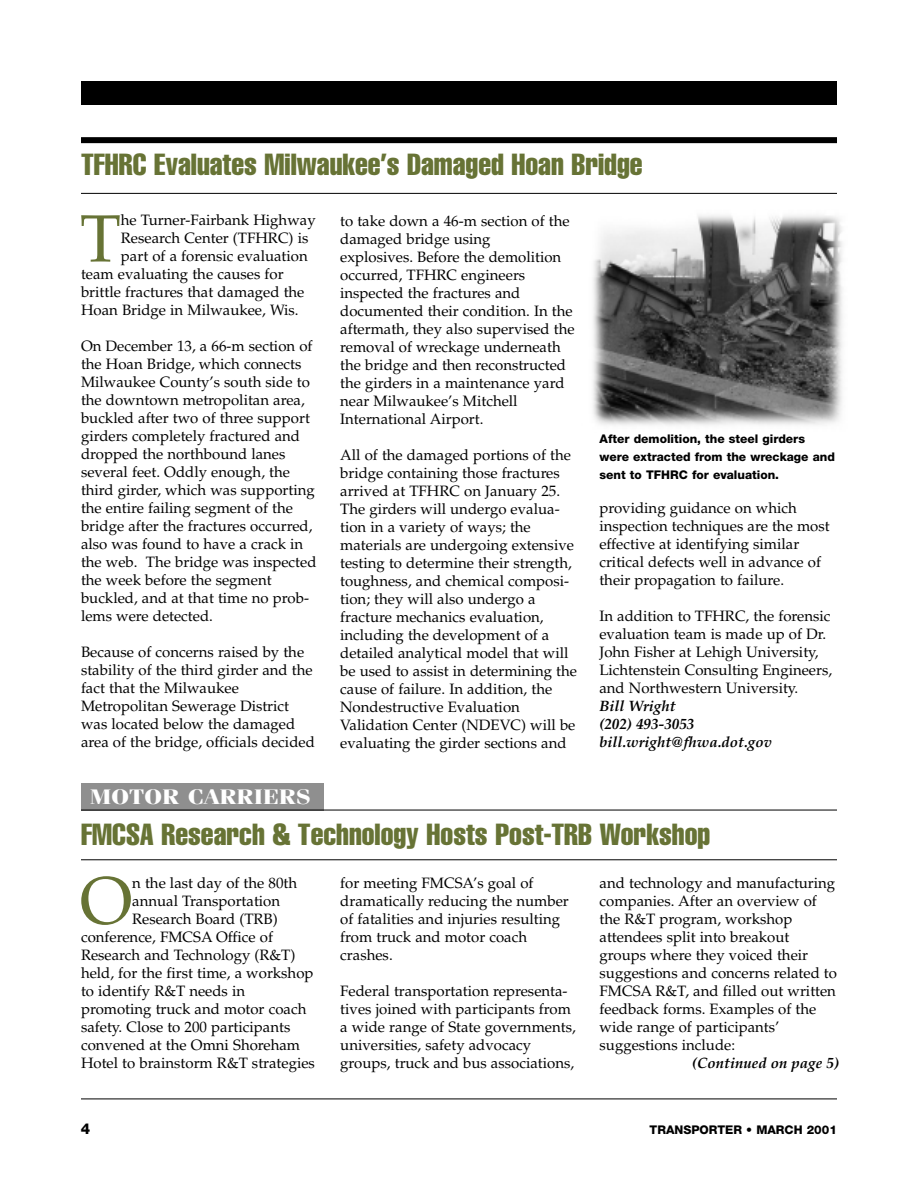
<style>
.page{position:relative;width:918px;height:1188px;background:#fff}
.page>*{position:absolute;margin:0;border:0;box-sizing:border-box;transform-origin:0 0}
.t1{font:66.9px "Palatino";color:#677335}
.t2{font:extra-condensed 30px "Helvetica";color:#677335}
.t3{font:700 21px "Fenice";letter-spacing:.005em;color:#fff;scale:1.2 1}
.t4{font:15px/18px "Palatino";color:#000}
.t5{font:italic 700 15px/18px "Palatino";color:#000}
.t6{font:800 15px "Helvetica Neue";color:#000}
.t7{font:800 12px/18px "Helvetica Neue";color:#000}
</style>
<div class="page">
<img style="left:593px;top:215px;width:250px;height:211px">
<hr style="left:81px;top:1099px;width:756px;height:1px;background:#000">
<div style="left:81px;top:81px;width:756px;height:24px;background:#000"></div>
<div style="left:81px;top:137px;width:756px;height:6px;background:#000"></div>
<hr style="left:81px;top:193px;width:756px;height:1px;background:#000">
<div style="left:81px;top:783px;width:242px;height:27px;background:#8f8f8f"></div>
<hr style="left:81px;top:810px;width:756px;height:1px;background:#000">
<hr style="left:81px;top:859px;width:756px;height:1px;background:#000">
<h2 class="t2" style="left:81px;top:154px;width:563px">TFHRC Evaluates Milwaukee’s Damaged Hoan Bridge</h2>
<h1 class="t1" style="left:80px;top:212px;width:42px">T</h1>
<p class="t4" style="left:121px;top:213px;width:196px">he Turner-Fairbank Highway</p>
<p class="t4" style="left:121px;top:231px;width:189px">Research Center (TFHRC) is</p>
<p class="t4" style="left:121px;top:249px;width:188px">part of a forensic evaluation</p>
<p class="t4" style="left:81px;top:267px;width:204px">team evaluating the causes for</p>
<p class="t4" style="left:81px;top:285px;width:225px">brittle fractures that damaged the</p>
<p class="t4" style="left:81px;top:303px;width:219px">Hoan Bridge in Milwaukee, Wis.</p>
<p class="t4" style="left:81px;top:339px;width:237px">On December 13, a 66-m section of the Hoan Bridge, which connects<br>Milwaukee County’s south side to the downtown metropolitan area, buckled after two of three support girders completely fractured and dropped the northbound lanes several feet. Oddly enough, the third girder, which was supporting the entire failing segment of the bridge after the fractures occurred, also was found to have a crack in the web. The bridge was inspected the week before the segment buckled, and at that time no prob&shy;lems were detected.</p>
<p class="t4" style="left:81px;top:645px;width:235px">Because of concerns raised by the stability of the third girder and the fact that the Milwaukee<br>Metropolitan Sewerage District was located below the damaged area of the bridge, officials decided</p>
<p class="t4" style="left:340px;top:213px;width:236px">to take down a 46-m section of the damaged bridge using<br>explosives. Before the demolition occurred, TFHRC engineers inspected the fractures and documented their condition. In the aftermath, they also supervised the removal of wreckage underneath the bridge and then reconstructed the girders in a maintenance yard near Milwaukee’s Mitchell<br>International Airport.</p>
<p class="t4" style="left:340px;top:447px;width:238px">All of the damaged portions of the bridge containing those fractures arrived at TFHRC on January 25.<br>The girders will undergo evalua&shy;tion in a variety of ways; the materials are undergoing extensive testing to determine their strength, toughness, and chemical composi&shy;tion; they will also undergo a fracture mechanics evaluation, including the development of a detailed analytical model that will be used to assist in determining the cause of failure. In addition, the Nondestructive Evaluation Validation Center (NDEVC) will be evaluating the girder sections and</p>
<p class="t7" style="left:600px;top:431px;width:237px">After demolition, the steel girders were extracted from the wreckage and sent to TFHRC for evaluation.</p>
<p class="t4" style="left:599px;top:501px;width:232px">providing guidance on which inspection techniques are the most effective at identifying similar critical defects well in advance of their propagation to failure.</p>
<p class="t4" style="left:599px;top:609px;width:234px">In addition to TFHRC, the forensic evaluation team is made up of Dr.<br>John Fisher at Lehigh University, Lichtenstein Consulting Engineers, and Northwestern University.</p>
<p class="t5" style="left:599px;top:699px;width:174px">Bill Wright<br>(202) 493-3053 bill.wright@fhwa.dot.gov</p>
<h3 class="t3" style="left:90px;top:790px;width:185px">MOTOR CARRIERS</h3>
<h2 class="t2" style="left:81px;top:824px;width:631px">FMCSA Research &amp; Technology Hosts Post-TRB Workshop</h2>
<h1 class="t1" style="left:80px;top:875px;width:54px">O</h1>
<p class="t4" style="left:132px;top:875px;width:166px">n the last day of the 80th</p>
<p class="t4" style="left:600px;top:875px;width:239px">and technology and manufacturing companies. After an overview of the R&amp;T program, workshop attendees split into breakout groups where they voiced their suggestions and concerns related to<br>FMCSA R&amp;T, and filled out written feedback forms. Examples of the wide range of participants’ suggestions include:</p>
<p class="t5" style="left:692px;top:1055px;width:148px">(Continued on page 5)</p>
<p class="t4" style="left:340px;top:875px;width:230px">for meeting FMCSA’s goal of dramatically reducing the number of fatalities and injuries resulting from truck and motor coach crashes.</p>
<p class="t4" style="left:340px;top:983px;width:237px">Federal transportation representa&shy;tives joined with participants from a wide range of State governments, universities, safety advocacy groups, truck and bus associations,</p>
<p class="t4" style="left:132px;top:893px;width:149px">annual Transportation</p>
<p class="t4" style="left:132px;top:911px;width:147px">Research Board (TRB)</p>
<p class="t4" style="left:81px;top:929px;width:194px">conference, FMCSA Office of</p>
<p class="t4" style="left:81px;top:947px;width:216px">Research and Technology (R&amp;T)</p>
<p class="t4" style="left:81px;top:965px;width:234px">held, for the first time, a workshop</p>
<p class="t4" style="left:81px;top:983px;width:166px">to identify R&amp;T needs in</p>
<p class="t4" style="left:81px;top:1001px;width:227px">promoting truck and motor coach</p>
<p class="t4" style="left:81px;top:1019px;width:211px">safety. Close to 200 participants</p>
<p class="t4" style="left:81px;top:1037px;width:221px">convened at the Omni Shoreham</p>
<p class="t4" style="left:81px;top:1055px;width:235px">Hotel to brainstorm R&amp;T strategies</p>
<p class="t6" style="left:81px;top:1123px;width:11px">4</p>
<p class="t7" style="left:650px;top:1122px;width:189px">TRANSPORTER • MARCH 2001</p>
</div>
